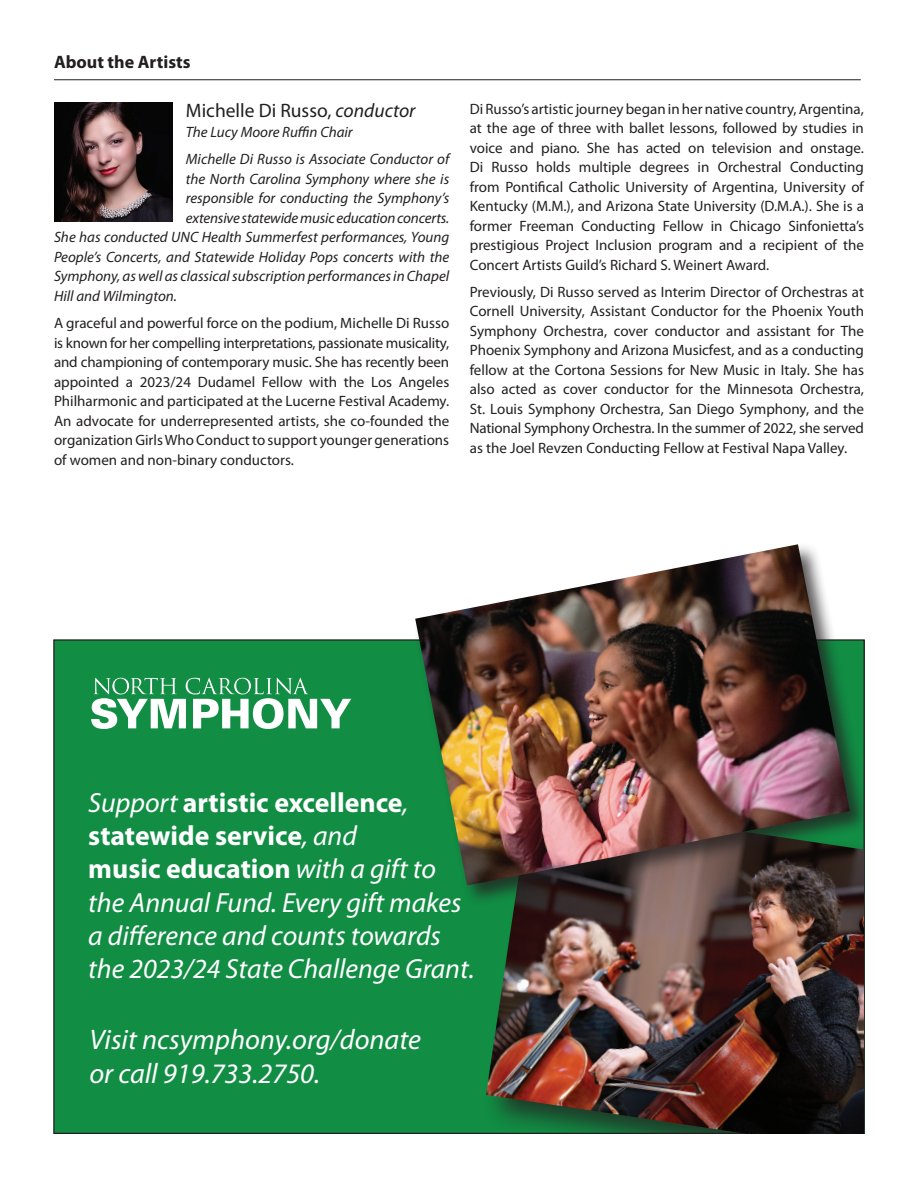
<style>
.page{position:relative;width:918px;height:1188px;background:#fff}
.page>*{position:absolute;margin:0;border:0;box-sizing:border-box;transform-origin:0 0}
.t1{font:italic 28.35px/34px "Myriad Pro";color:#fff}
.t2{font:italic 27.75px/33.3px "Myriad Pro";color:#fff}
.B1_bio_name{font:19.5px "Myriad Pro";color:#231f20}
.t3{font:700 18px "Myriad Pro";color:#231f20}
.B2_bio_meat{font:15px/19.5px "Myriad Pro";color:#231f20;text-align:justify}
.B2_bio_meat-2{font:italic 15px "Myriad Pro";color:#231f20}
.B3_bio_seat{font:italic 15px "Myriad Pro";color:#231f20}
.s1{font-style:italic}
.s2{font-weight:700;font-style:normal}
</style>
<div class="page">
<div style="left:54px;top:640px;width:810px;height:493px;background:#118d44"></div>
<svg style="left:91px;top:678px;width:260px;height:51px"></svg>
<img style="left:486px;top:906px;width:378px;height:228px">
<div style="left:413px;top:542px;width:451px;height:364px;background:#231f20;opacity:.75"></div>
<img style="left:415px;top:544px;width:435px;height:341px">
<img style="left:54px;top:103px;width:119px;height:118px">
<hr style="left:54px;top:79px;width:807px;height:1px;background:#231f20">
<p class="t3" style="left:54px;top:51px;width:138px">About the Artists</p>
<p class="B1_bio_name" style="left:186px;top:100px;width:231px">Michelle Di Russo, <span class="s1">conductor</span></p>
<p class="B3_bio_seat" style="left:186px;top:124px;width:168px">The Lucy Moore Ruffin Chair</p>
<p class="B2_bio_meat-2" style="left:186px;top:151px;width:265px">Michelle Di Russo is Associate Conductor of</p>
<p class="B2_bio_meat-2" style="left:186px;top:171px;width:265px">the North Carolina Symphony where she is</p>
<p class="B2_bio_meat-2" style="left:186px;top:190px;width:265px">responsible for conducting the Symphony’s</p>
<p class="B2_bio_meat-2" style="left:186px;top:210px;width:265px">extensive statewide music education concerts.</p>
<p class="B2_bio_meat-2" style="left:54px;top:229px;width:397px">She has conducted UNC Health Summerfest performances, Young</p>
<p class="B2_bio_meat-2" style="left:54px;top:249px;width:397px">People’s Concerts, and Statewide Holiday Pops concerts with the</p>
<p class="B2_bio_meat-2" style="left:54px;top:268px;width:397px">Symphony, as well as classical subscription performances in Chapel</p>
<p class="B2_bio_meat-2" style="left:54px;top:288px;width:125px">Hill and Wilmington.</p>
<p class="B2_bio_meat" style="left:54px;top:314px;width:397px">A graceful and powerful force on the podium, Michelle Di Russo is known for her compelling interpretations, passionate musicality, and championing of contemporary music. She has recently been appointed a 2023/24 Dudamel Fellow with the Los Angeles Philharmonic and participated at the Lucerne Festival Academy.<br>An advocate for underrepresented artists, she co-founded the organization Girls Who Conduct to support younger generations of women and non-binary conductors.</p>
<p class="B2_bio_meat" style="left:470px;top:99px;width:396px">Di Russo’s artistic journey began in her native country, Argentina, at the age of three with ballet lessons, followed by studies in voice and piano. She has acted on television and onstage.<br>Di Russo holds multiple degrees in Orchestral Conducting from Pontifical Catholic University of Argentina, University of Kentucky (M.M.), and Arizona State University (D.M.A.). She is a former Freeman Conducting Fellow in Chicago Sinfonietta’s prestigious Project Inclusion program and a recipient of the Concert Artists Guild’s Richard S. Weinert Award.</p>
<p class="B2_bio_meat" style="left:470px;top:282px;width:396px">Previously, Di Russo served as Interim Director of Orchestras at Cornell University, Assistant Conductor for the Phoenix Youth Symphony Orchestra, cover conductor and assistant for The Phoenix Symphony and Arizona Musicfest, and as a conducting fellow at the Cortona Sessions for New Music in Italy. She has also acted as cover conductor for the Minnesota Orchestra, St. Louis Symphony Orchestra, San Diego Symphony, and the National Symphony Orchestra. In the summer of 2022, she served as the Joel Revzen Conducting Fellow at Festival Napa Valley.</p>
<p class="t2" style="left:88px;top:786px;width:388px">Support <span class="s2">artistic excellence</span>, <span class="s2">statewide service</span>, and<br><span class="s2">music education</span> with a gift to the Annual Fund. Every gift makes a difference and counts towards the 2023/24 State Challenge Grant.</p>
<p class="t1" style="left:90px;top:1023px;width:333px">Visit ncsymphony.org/donate or call 919.733.2750.</p>
</div>
